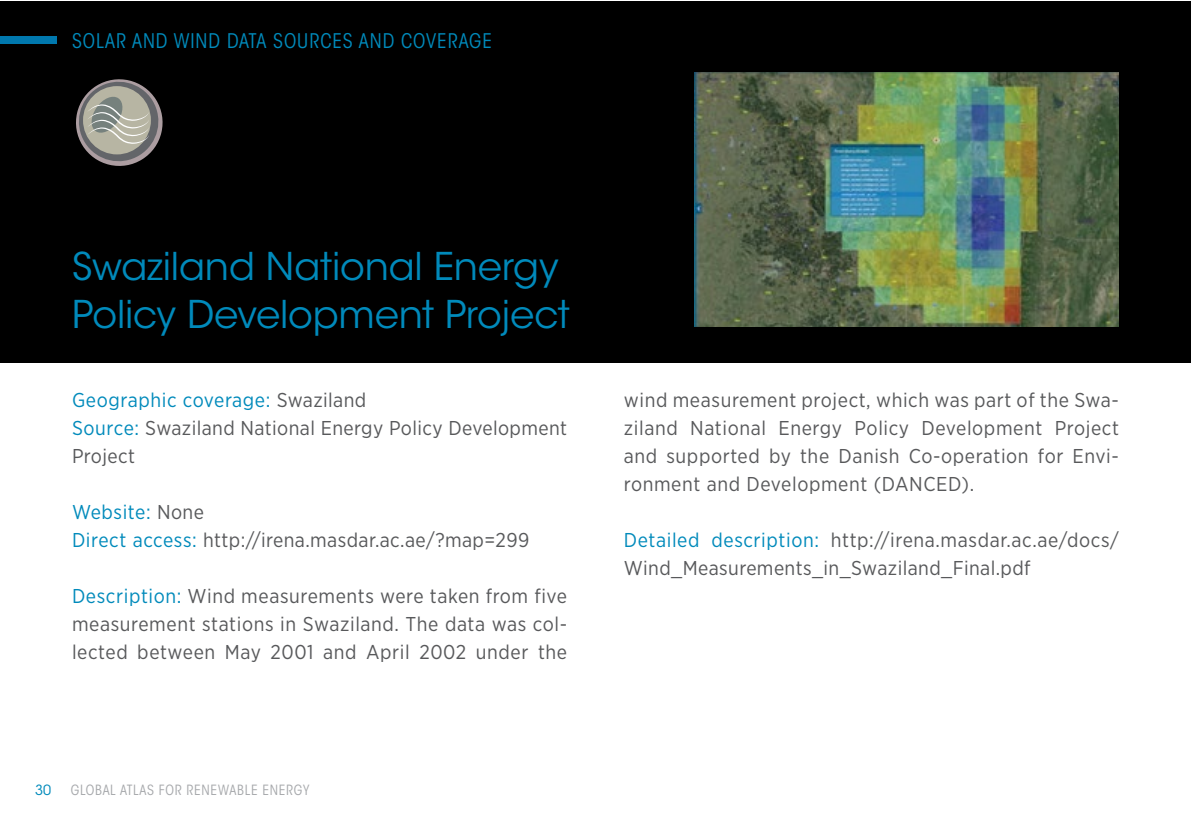
<style>
.page{position:relative;width:1191px;height:840px;background:#fff}
.page>*{position:absolute;margin:0;border:0;box-sizing:border-box;transform-origin:0 0}
.t1{font:38px/48px "ITC Avant Garde Std";letter-spacing:-.005em;color:#008abb}
.t2{font:20px/28px "Gotham Narrow";letter-spacing:.02em;color:#58595b}
.t3{font:condensed 20px "ITC Avant Garde Std";letter-spacing:.05em;color:#008abb}
.t4{font:condensed 14px "ITC Avant Garde Std";letter-spacing:.05em;color:#a7a9ac}
.t5{font:14px "ITC Avant Garde Std";color:#008abb}
.s1{color:#008abb}
</style>
<div class="page">
<div style="left:0;top:1px;width:1190px;height:361px;background:#000"></div>
<div style="left:0;top:36px;width:57px;height:7px;background:#0078ae"></div>
<img style="left:695px;top:72px;width:424px;height:254px">
<svg style="left:76px;top:79px;width:87px;height:87px"></svg>
<p class="t3" style="left:72px;top:28px;width:421px">SOLAR AND WIND DATA SOURCES AND COVERAGE</p>
<h1 class="t1" style="left:72px;top:242px;width:499px">Swaziland National Energy<br>Policy Development Project</h1>
<p class="t2" style="left:72px;top:385px;width:496px"><span class="s1">Geographic coverage:</span> Swaziland<br><span class="s1">Source:</span> Swaziland National Energy Policy Development<br>Project</p>
<p class="t2" style="left:72px;top:497px;width:459px"><span class="s1">Website:</span> None<br><span class="s1">Direct access:</span> http://irena.masdar.ac.ae/?map=299</p>
<p class="t2" style="left:72px;top:581px;width:496px;text-align:justify"><span class="s1">Description:</span> Wind measurements were taken from five measurement stations in Swaziland. The data was col&shy;lected between May 2001 and April 2002 under the</p>
<p class="t5" style="left:35px;top:781px;width:18px">30</p>
<p class="t4" style="left:71px;top:781px;width:240px">GLOBAL ATLAS FOR RENEWABLE ENERGY</p>
<p class="t2" style="left:624px;top:385px;width:496px;text-align:justify">wind measurement project, which was part of the Swa&shy;ziland National Energy Policy Development Project and supported by the Danish Co-operation for Envi&shy;ronment and Development (DANCED).</p>
<p class="t2" style="left:624px;top:525px;width:497px"><span class="s1">Detailed description:</span> http://irena.masdar.ac.ae/docs/<br>Wind_Measurements_in_Swaziland_Final.pdf</p>
</div>
